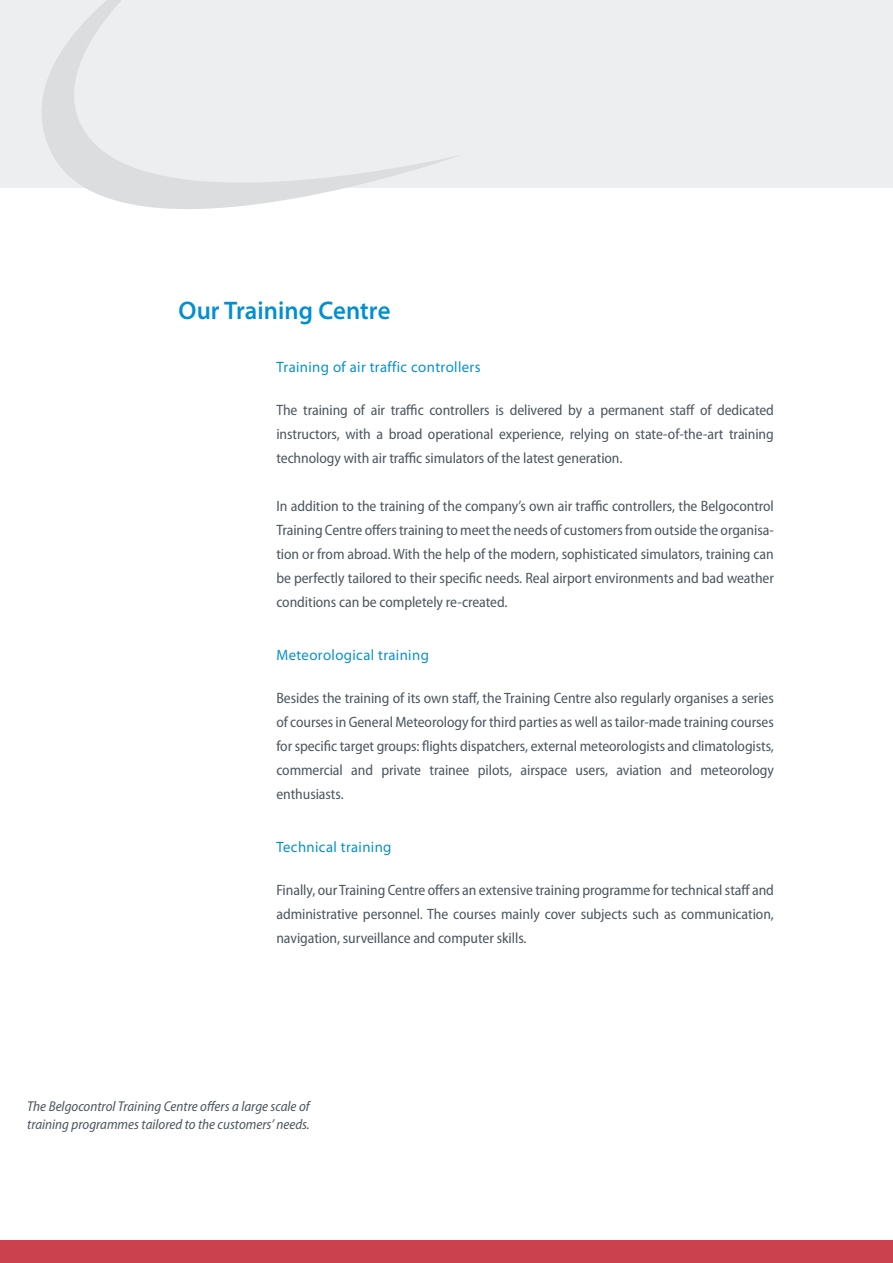
<style>
.page{position:relative;width:893px;height:1263px;background:#fff}
.page>*{position:absolute;margin:0;border:0;box-sizing:border-box;transform-origin:0 0}
.t1{font:600 semi-expanded 25.5px "Myriad Pro";letter-spacing:.005em;color:#008fd0;scale:.9 1}
.t2{font:semi-condensed 15px/24px "Myriad Pro";letter-spacing:-.005em;color:#4c575f;text-align:justify}
.t3{font:semi-expanded 15px "Myriad Pro";letter-spacing:.03em;color:#008fd0;scale:.9 1}
.t4{font:italic semi-condensed 14.25px/18px "Myriad Pro";color:#4c575f}
</style>
<div class="page">
<div style="left:0;top:1240px;width:893px;height:23px;background:#cb414e"></div>
<div style="left:0;top:0;width:893px;height:187px;background:#edeeef"></div>
<svg style="left:0;top:0;width:464px;height:209px"></svg>
<h1 class="t1" style="left:179px;top:296px;width:237px">Our Training Centre</h1>
<p class="t3" style="left:276px;top:358px;width:228px">Training of air traffic controllers</p>
<p class="t2" style="left:276px;top:398px;width:499px">The training of air traffic controllers is delivered by a permanent staff of dedicated instructors, with a broad operational experience, relying on state-of-the-art training technology with air traffic simulators of the latest generation.</p>
<p class="t2" style="left:276px;top:494px;width:499px">In addition to the training of the company’s own air traffic controllers, the Belgocontrol Training Centre offers training to meet the needs of customers from outside the organisa&shy;tion or from abroad. With the help of the modern, sophisticated simulators, training can be perfectly tailored to their specific needs. Real airport environments and bad weather conditions can be completely re-created.</p>
<p class="t3" style="left:276px;top:646px;width:171px">Meteorological training</p>
<p class="t2" style="left:276px;top:686px;width:499px">Besides the training of its own staff, the Training Centre also regularly organises a series of courses in General Meteorology for third parties as well as tailor-made training courses for specific target groups: flights dispatchers, external meteorologists and climatologists, commercial and private trainee pilots, airspace users, aviation and meteorology enthusiasts.</p>
<p class="t3" style="left:276px;top:838px;width:129px">Technical training</p>
<p class="t2" style="left:276px;top:878px;width:499px">Finally, our Training Centre offers an extensive training programme for technical staff and administrative personnel. The courses mainly cover subjects such as communication, navigation, surveillance and computer skills.</p>
<p class="t4" style="left:27px;top:1097px;width:284px">The Belgocontrol Training Centre offers a large scale of training programmes tailored to the customers’ needs.</p>
</div>
